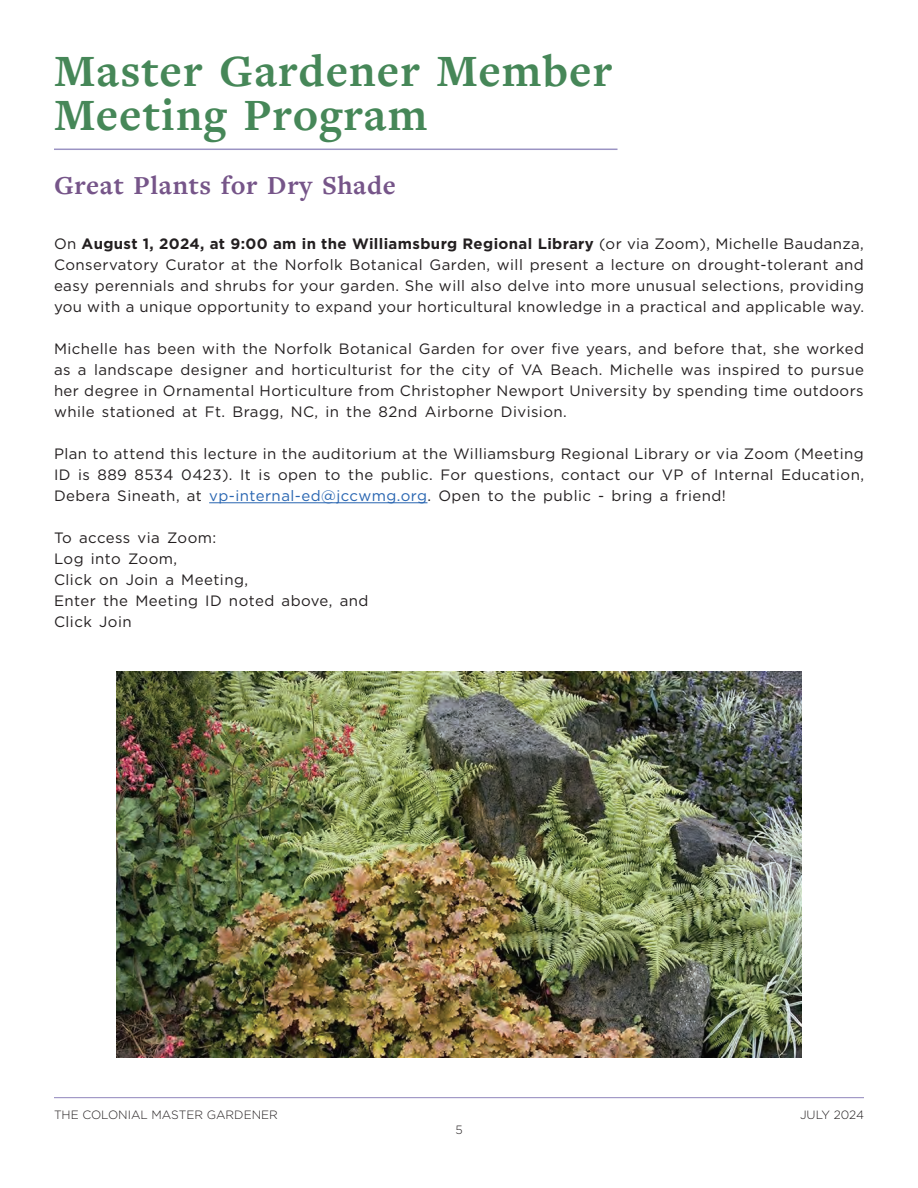
<style>
.page{position:relative;width:918px;height:1188px;background:#fff}
.page>*{position:absolute;margin:0;border:0;box-sizing:border-box;transform-origin:0 0}
.Header_1{font:700 46.5px/43.8px "Freight Text Pro";letter-spacing:.025em;color:#468758}
.Header_2_-_Purple_Small{font:700 27px "Freight Text Pro";letter-spacing:.025em;color:#765589}
.t1{font:15px/21px "Gotham";letter-spacing:.03em;color:#231f20;text-align:justify}
.t2{font:300 12px "Gotham";color:#231f20}
.s1{font-weight:700}
.s2{color:#2865b1}
</style>
<div class="page">
<hr style="left:54px;top:149px;width:564px;height:1px;background:#9b93c3">
<hr style="left:209px;top:502px;width:218px;height:1px;background:#2865b1">
<img style="left:117px;top:672px;width:684px;height:385px">
<hr style="left:54px;top:1097px;width:810px;height:1px;background:#9b93c3">
<p class="Header_1" style="left:54px;top:48px;width:559px">Master Gardener Member<br>Meeting Program</p>
<p class="Header_2_-_Purple_Small" style="left:54px;top:167px;width:343px">Great Plants for Dry Shade</p>
<p class="t1" style="left:54px;top:233px;width:812px">On <span class="s1">August 1, 2024, at 9:00 am in the Williamsburg Regional Library</span> (or via Zoom), Michelle Baudanza, Conservatory Curator at the Norfolk Botanical Garden, will present a lecture on drought-tolerant and easy perennials and shrubs for your garden. She will also delve into more unusual selections, providing you with a unique opportunity to expand your horticultural knowledge in a practical and applicable way.</p>
<p class="t1" style="left:54px;top:338px;width:812px">Michelle has been with the Norfolk Botanical Garden for over five years, and before that, she worked as a landscape designer and horticulturist for the city of VA Beach. Michelle was inspired to pursue her degree in Ornamental Horticulture from Christopher Newport University by spending time outdoors while stationed at Ft. Bragg, NC, in the 82nd Airborne Division.</p>
<p class="t1" style="left:54px;top:443px;width:812px">Plan to attend this lecture in the auditorium at the Williamsburg Regional Library or via Zoom (Meeting ID is 889 8534 0423). It is open to the public. For questions, contact our VP of Internal Education, Debera Sineath, at <span class="s2">vp-internal-ed@jccwmg.org</span>. Open to the public - bring a friend!</p>
<p class="t1" style="left:54px;top:527px;width:164px">To access via Zoom:</p>
<p class="t1" style="left:54px;top:548px;width:125px">Log into Zoom,</p>
<p class="t1" style="left:54px;top:569px;width:196px">Click on Join a Meeting,</p>
<p class="t1" style="left:54px;top:590px;width:316px">Enter the Meeting ID noted above, and</p>
<p class="t1" style="left:54px;top:611px;width:79px">Click Join</p>
<p class="t2" style="left:54px;top:1107px;width:225px">THE COLONIAL MASTER GARDENER</p>
<p class="t2" style="left:800px;top:1107px;width:65px">JULY 2024</p>
<p class="t2" style="left:455px;top:1122px;width:9px">5</p>
</div>
